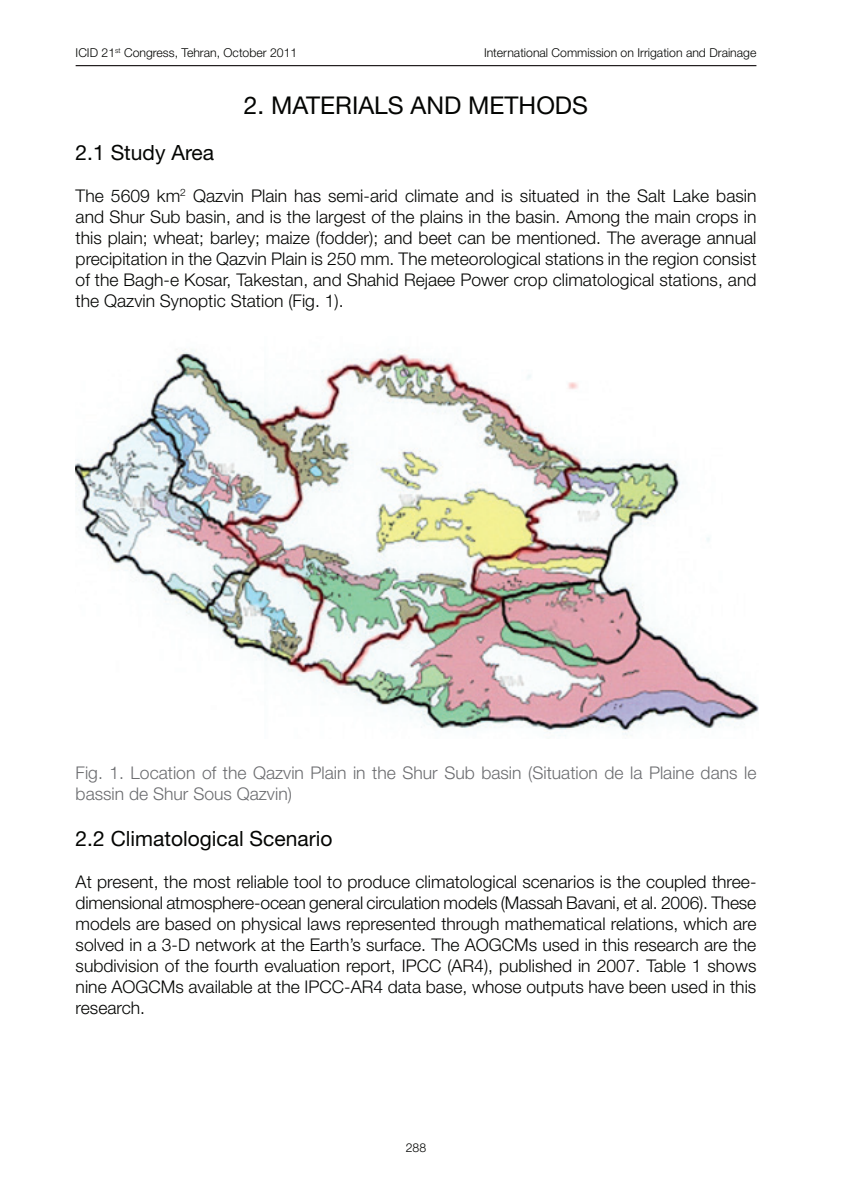
<style>
.page{position:relative;width:851px;height:1197px;background:#fff}
.page>*{position:absolute;margin:0;border:0;box-sizing:border-box;transform-origin:0 0}
.t1{font:24.5px "Helvetica Neue";color:#040503}
.t2{font:21px "Helvetica Neue";color:#040503}
.t3{font:300 17.5px/21px "Helvetica Neue";color:#040503;text-align:justify}
.t4{font:300 17.5px/21px "Helvetica Neue";color:#6c6d70}
.t5{font:300 12.25px "Helvetica Neue";color:#040503}
</style>
<div class="page">
<hr style="left:76px;top:65px;width:680px;height:1px;background:#231f20">
<img style="left:76px;top:349px;width:682px;height:387px">
<p class="t5" style="left:76px;top:45px;width:223px">ICID 21<sup>st</sup> Congress, Tehran, October 2011</p>
<p class="t5" style="left:484px;top:45px;width:274px">International Commission on Irrigation and Drainage</p>
<h1 class="t1" style="left:244px;top:90px;width:345px">2. Materials and Methods</h1>
<p class="t2" style="left:76px;top:140px;width:140px">2.1 Study Area</p>
<p class="t3" style="left:76px;top:185px;width:682px">The 5609 km<sup>2</sup> Qazvin Plain has semi-arid climate and is situated in the Salt Lake basin and Shur Sub basin, and is the largest of the plains in the basin. Among the main crops in this plain; wheat; barley; maize (fodder); and beet can be mentioned. The average annual precipitation in the Qazvin Plain is 250 mm. The meteorological stations in the region consist of the Bagh-e Kosar, Takestan, and Shahid Rejaee Power crop climatological stations, and the Qazvin Synoptic Station (Fig. 1).</p>
<p class="t4" style="left:76px;top:762px;width:682px">Fig. 1. Location of the Qazvin Plain in the Shur Sub basin (Situation de la Plaine dans le bassin de Shur Sous Qazvin)</p>
<p class="t2" style="left:76px;top:826px;width:258px">2.2 Climatological Scenario</p>
<p class="t3" style="left:76px;top:871px;width:682px">At present, the most reliable tool to produce climatological scenarios is the coupled three&shy;dimensional atmosphere-ocean general circulation models (Massah Bavani, et al. 2006). These models are based on physical laws represented through mathematical relations, which are solved in a 3-D network at the Earth’s surface. The AOGCMs used in this research are the subdivision of the fourth evaluation report, IPCC (AR4), published in 2007. Table 1 shows nine AOGCMs available at the IPCC-AR4 data base, whose outputs have been used in this research.</p>
<p class="t5" style="left:406px;top:1141px;width:22px">288</p>
</div>
